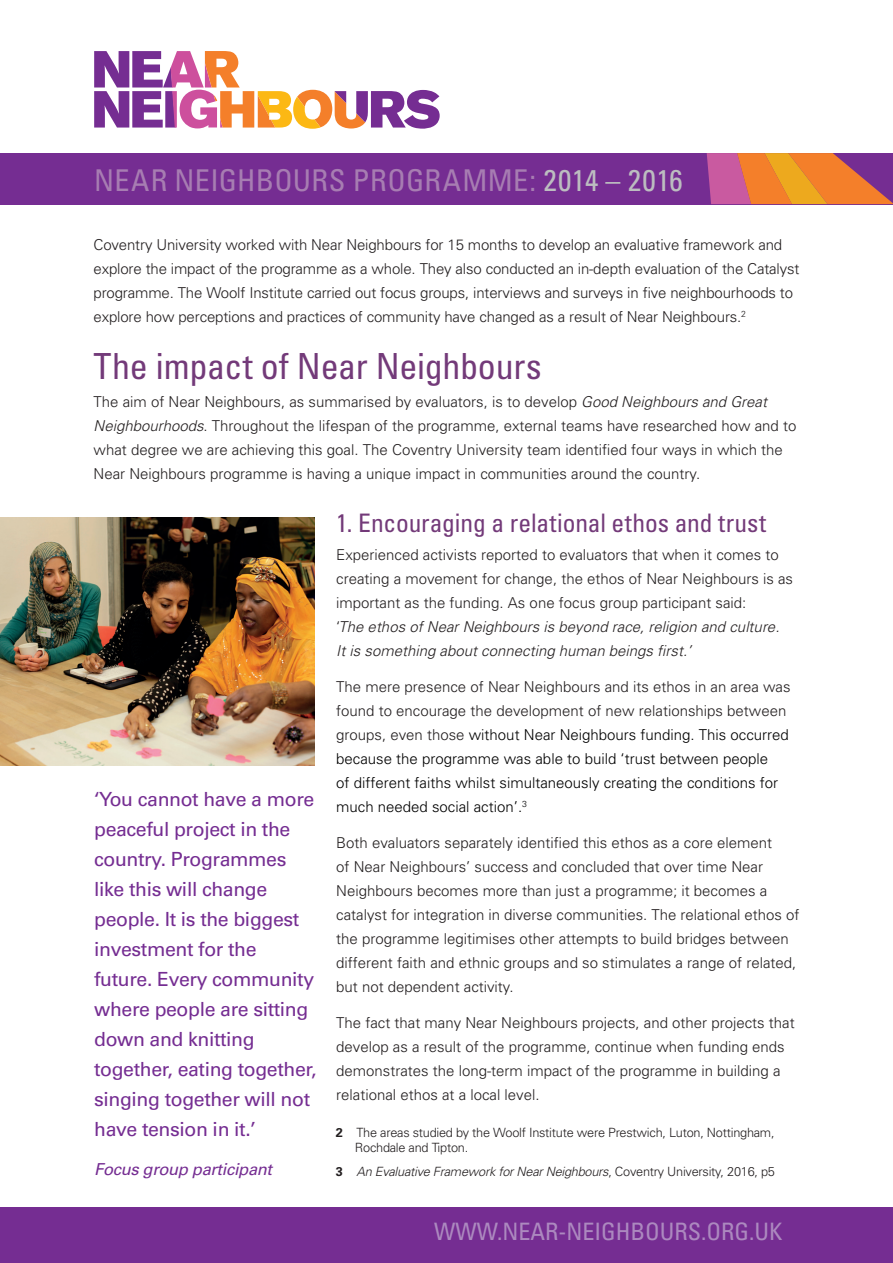
<style>
.page{position:relative;width:893px;height:1263px;background:#fff}
.page>*{position:absolute;margin:0;border:0;box-sizing:border-box;transform-origin:0 0}
.t1{font:condensed 36px "Univers";letter-spacing:-.01em;color:#733a79}
.t2{font:condensed 30px "Univers";letter-spacing:.01em;color:#a77db2}
.t3{font:condensed 25.5px "Univers";letter-spacing:-.005em;color:#733a79}
.t4{font:condensed 24px "Univers";color:#ac89bf}
.t5{font:19.5px/30px "Univers";letter-spacing:-.02em;color:#752d92}
.t6{font:italic 16.5px "Univers";letter-spacing:-.02em;color:#752d92}
.t7{font:300 15px/24px "Univers";color:#231f20}
.t8{font:300 15px/24px "Univers";color:#000001}
.t9{font:300 12.75px/15px "Univers";letter-spacing:-.02em;color:#231f20}
.t10{font:italic 300 12.75px "Univers";letter-spacing:-.02em;color:#231f20}
.s1{color:#bcbdc0}
.s2{font-style:italic}
.s3{color:#231f20}
.s4{font-weight:700}
.s5{font-weight:700;font-style:normal}
.s6{font-style:normal}
</style>
<div class="page">
<div style="left:0;top:1208px;width:893px;height:55px;background:#752d92"></div>
<svg style="left:94px;top:51px;width:346px;height:78px"></svg>
<div style="left:0;top:153px;width:893px;height:51px;background:#752d92"></div>
<svg style="left:707px;top:153px;width:186px;height:51px"></svg>
<img style="left:0;top:518px;width:315px;height:247px">
<h2 class="t2" style="left:94px;top:161px;width:590px">NEAR NEIGHBOURS PROGRAMME: <span class="s1">2014 – 2016</span></h2>
<p class="t7" style="left:94px;top:233px;width:707px">Coventry University worked with Near Neighbours for 15 months to develop an evaluative framework and explore the impact of the programme as a whole. They also conducted an in-depth evaluation of the Catalyst programme. The Woolf Institute carried out focus groups, interviews and surveys in five neighbourhoods to explore how perceptions and practices of community have changed as a result of Near Neighbours.<sup>2</sup></p>
<h1 class="t1" style="left:94px;top:343px;width:450px">The impact of Near Neighbours</h1>
<p class="t7" style="left:94px;top:390px;width:704px">The aim of Near Neighbours, as summarised by evaluators, is to develop <span class="s2">Good Neighbours and Great Neighbourhoods</span>. Throughout the lifespan of the programme, external teams have researched how and to what degree we are achieving this goal. The Coventry University team identified four ways in which the Near Neighbours programme is having a unique impact in communities around the country.</p>
<h3 class="t3" style="left:336px;top:506px;width:432px">1. Encouraging a relational ethos and trust</h3>
<p class="t7" style="left:336px;top:543px;width:458px">Experienced activists reported to evaluators that when it comes to creating a movement for change, the ethos of Near Neighbours is as important as the funding. As one focus group participant said:<br>‘<span class="s2">The ethos of Near Neighbours is beyond race, religion and culture.<br>It is something about connecting human beings first.’</span></p>
<p class="t8" style="left:336px;top:675px;width:456px"><span class="s3">The mere presence of Near Neighbours and its ethos in an area was found to encourage the development of new relationships between groups, even those</span> without Near Neighbours funding. This occurred because the programme was able to build ‘trust between people<br>of different faiths whilst simultaneously creating the conditions for much needed social action’.<sup>3</sup></p>
<p class="t7" style="left:336px;top:831px;width:465px">Both evaluators separately identified this ethos as a core element<br>of Near Neighbours’ success and concluded that over time Near Neighbours becomes more than just a programme; it becomes a catalyst for integration in diverse communities. The relational ethos of the programme legitimises other attempts to build bridges between different faith and ethnic groups and so stimulates a range of related, but not dependent activity.</p>
<p class="t7" style="left:336px;top:1011px;width:460px">The fact that many Near Neighbours projects, and other projects that develop as a result of the programme, continue when funding ends demonstrates the long-term impact of the programme in building a relational ethos at a local level.</p>
<p class="t5" style="left:94px;top:785px;width:224px">‘You cannot have a more peaceful project in the country. Programmes like this will change people. It is the biggest investment for the future. Every community where people are sitting down and knitting together, eating together, singing together will not have tension in it.’</p>
<p class="t6" style="left:94px;top:1159px;width:179px">Focus group participant</p>
<p class="t9" style="left:355px;top:1125px;width:421px;text-indent:-19px"><span class="s4">2</span> The areas studied by the Woolf Institute were Prestwich, Luton, Nottingham,<br>Rochdale and Tipton.</p>
<p class="t10" style="left:336px;top:1163px;width:441px"><span class="s5">3</span> An Evaluative Framework for Near Neighbours<span class="s6">, Coventry University, 2016, p5</span></p>
<h3 class="t4" style="left:434px;top:1216px;width:350px">WWW.NEAR-NEIGHBOURS.ORG.UK</h3>
</div>
